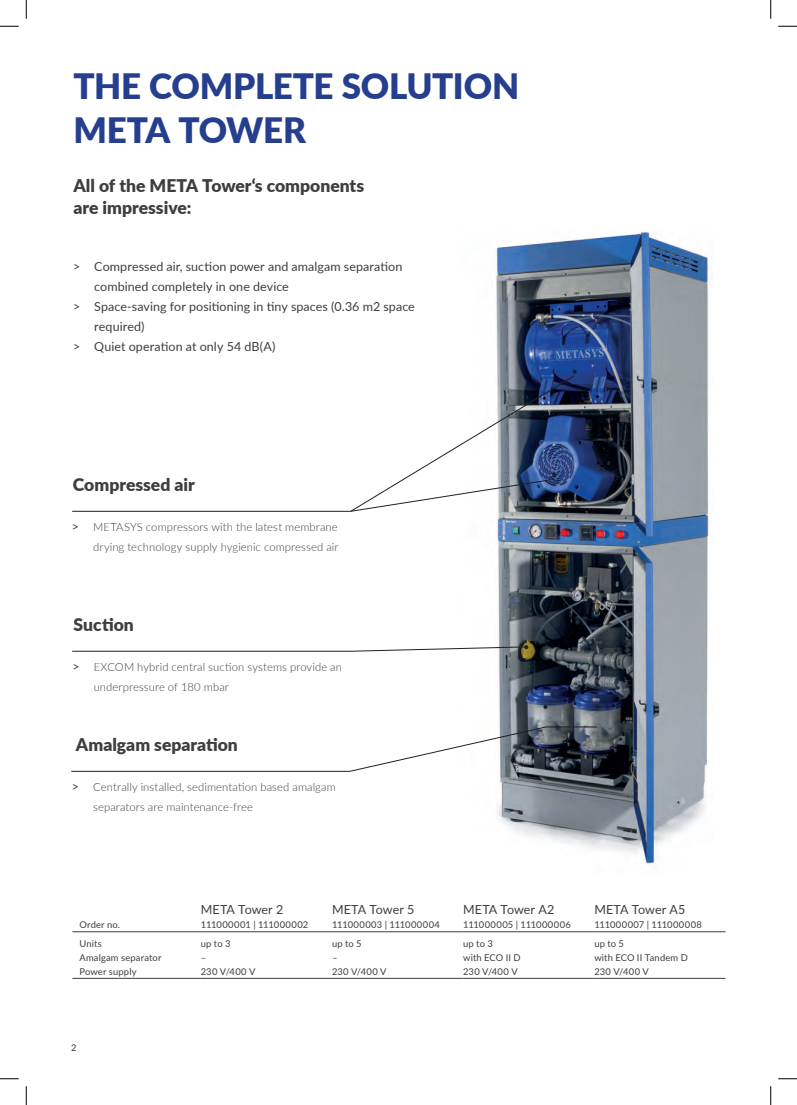
<style>
.page{position:relative;width:797px;height:1105px;background:#fff}
.page>*{position:absolute;margin:0;border:0;box-sizing:border-box;transform-origin:0 0}
.t1{font:900 35px/43.8px "Lato";letter-spacing:-.01em;color:#253f8e}
.t2{font:900 17.5px/22.5px "Lato";color:#3e3e3f}
.t3{font:12.5px "Lato";letter-spacing:.005em;color:#3e3e3f}
.t4{font:300 11.25px/20px "Lato";letter-spacing:.01em;color:#3e3e3f}
.t5{font:9.38px "Lato";letter-spacing:.02em;color:#3e3e3f}
.t6{font:9.38px "Lato";letter-spacing:.045em;color:#3e3e3f}
.t7{font:9.38px "Lato";letter-spacing:.04em;color:#3e3e3f}
.s1{font-weight:400;font-size:12.5px}
</style>
<div class="page">
<img style="left:496px;top:232px;width:217px;height:632px">
<svg style="left:543px;top:705px;width:4px;height:4px"></svg>
<svg style="left:595px;top:704px;width:4px;height:5px"></svg>
<svg style="left:72px;top:645px;width:456px;height:7px"></svg>
<svg style="left:71px;top:726px;width:526px;height:46px"></svg>
<svg style="left:72px;top:370px;width:504px;height:142px"></svg>
<hr style="left:72px;top:931px;width:129px;height:1px;background:#3e3e3f">
<hr style="left:201px;top:931px;width:131px;height:1px;background:#3e3e3f">
<hr style="left:332px;top:931px;width:131px;height:1px;background:#3e3e3f">
<hr style="left:463px;top:931px;width:131px;height:1px;background:#3e3e3f">
<hr style="left:594px;top:931px;width:131px;height:1px;background:#3e3e3f">
<hr style="left:72px;top:978px;width:129px;height:1px;background:#3e3e3f">
<hr style="left:201px;top:978px;width:131px;height:1px;background:#3e3e3f">
<hr style="left:332px;top:978px;width:131px;height:1px;background:#3e3e3f">
<hr style="left:463px;top:978px;width:131px;height:1px;background:#3e3e3f">
<hr style="left:594px;top:978px;width:131px;height:1px;background:#3e3e3f">
<svg style="left:0;top:25px;width:19px;height:2px"></svg>
<svg style="left:778px;top:25px;width:19px;height:2px"></svg>
<svg style="left:0;top:1078px;width:19px;height:1px"></svg>
<svg style="left:778px;top:1078px;width:19px;height:1px"></svg>
<svg style="left:25px;top:0;width:2px;height:19px"></svg>
<svg style="left:25px;top:1086px;width:2px;height:19px"></svg>
<svg style="left:770px;top:0;width:1px;height:19px"></svg>
<svg style="left:770px;top:1086px;width:1px;height:19px"></svg>
<h1 class="t1" style="left:73px;top:63px;width:447px">THE COMPLETE SOLUTION<br>META TOWER</h1>
<h2 class="t2" style="left:73px;top:173px;width:292px">All of the META Tower‘s components are impressive:</h2>
<p class="t3" style="left:73px;top:258px;width:331px">&gt; Compressed air, suction power and amalgam separation</p>
<p class="t3" style="left:94px;top:278px;width:196px">combined completely in one device</p>
<p class="t3" style="left:73px;top:298px;width:343px">&gt; Space-saving for positioning in tiny spaces (0.36 m2 space</p>
<p class="t3" style="left:94px;top:318px;width:52px">required)</p>
<p class="t3" style="left:73px;top:338px;width:204px">&gt; Quiet operation at only 54 dB(A)</p>
<h2 class="t2" style="left:73px;top:473px;width:123px">Compressed air</h2>
<p class="t4" style="left:72px;top:517px;width:268px;text-align:right"><span class="s1">&gt;</span> METASYS compressors with the latest membrane drying technology supply hygienic compressed air</p>
<h2 class="t2" style="left:74px;top:613px;width:62px">Suction</h2>
<p class="t4" style="left:94px;top:657px;width:250px;text-indent:-21px"><span class="s1">&gt;</span> EXCOM hybrid central suction systems provide an underpressure of 180 mbar</p>
<h2 class="t2" style="left:76px;top:733px;width:163px">Amalgam separation</h2>
<p class="t4" style="left:93px;top:777px;width:244px;text-indent:-21px"><span class="s1">&gt;</span> Centrally installed, sedimentation based amalgam separators are maintenance-free</p>
<p class="t3" style="left:201px;top:900px;width:84px">META Tower 2</p>
<p class="t3" style="left:332px;top:900px;width:84px">META Tower 5</p>
<p class="t3" style="left:463px;top:900px;width:93px">META Tower A2</p>
<p class="t3" style="left:594px;top:900px;width:93px">META Tower A5</p>
<p class="t5" style="left:79px;top:918px;width:42px">Order no.</p>
<p class="t5" style="left:201px;top:918px;width:109px">111000001 | 111000002</p>
<p class="t6" style="left:332px;top:918px;width:109px">111000003 | 111000004</p>
<p class="t5" style="left:463px;top:918px;width:109px">111000005 | 111000006</p>
<p class="t7" style="left:594px;top:918px;width:109px">111000007 | 111000008</p>
<p class="t5" style="left:79px;top:936px;width:24px">Units</p>
<p class="t5" style="left:201px;top:936px;width:31px">up to 3</p>
<p class="t5" style="left:332px;top:936px;width:31px">up to 5</p>
<p class="t5" style="left:463px;top:936px;width:31px">up to 3</p>
<p class="t5" style="left:594px;top:936px;width:31px">up to 5</p>
<p class="t5" style="left:79px;top:951px;width:83px">Amalgam separator</p>
<p class="t5" style="left:201px;top:951px;width:7px">–</p>
<p class="t5" style="left:332px;top:951px;width:7px">–</p>
<p class="t5" style="left:463px;top:951px;width:59px">with ECO II D</p>
<p class="t5" style="left:594px;top:951px;width:95px">with ECO II Tandem D</p>
<p class="t5" style="left:79px;top:965px;width:59px">Power supply</p>
<p class="t5" style="left:201px;top:965px;width:56px">230 V/400 V</p>
<p class="t5" style="left:332px;top:965px;width:56px">230 V/400 V</p>
<p class="t5" style="left:463px;top:965px;width:56px">230 V/400 V</p>
<p class="t5" style="left:594px;top:965px;width:56px">230 V/400 V</p>
<p class="t5" style="left:71px;top:1041px;width:7px">2</p>
</div>
